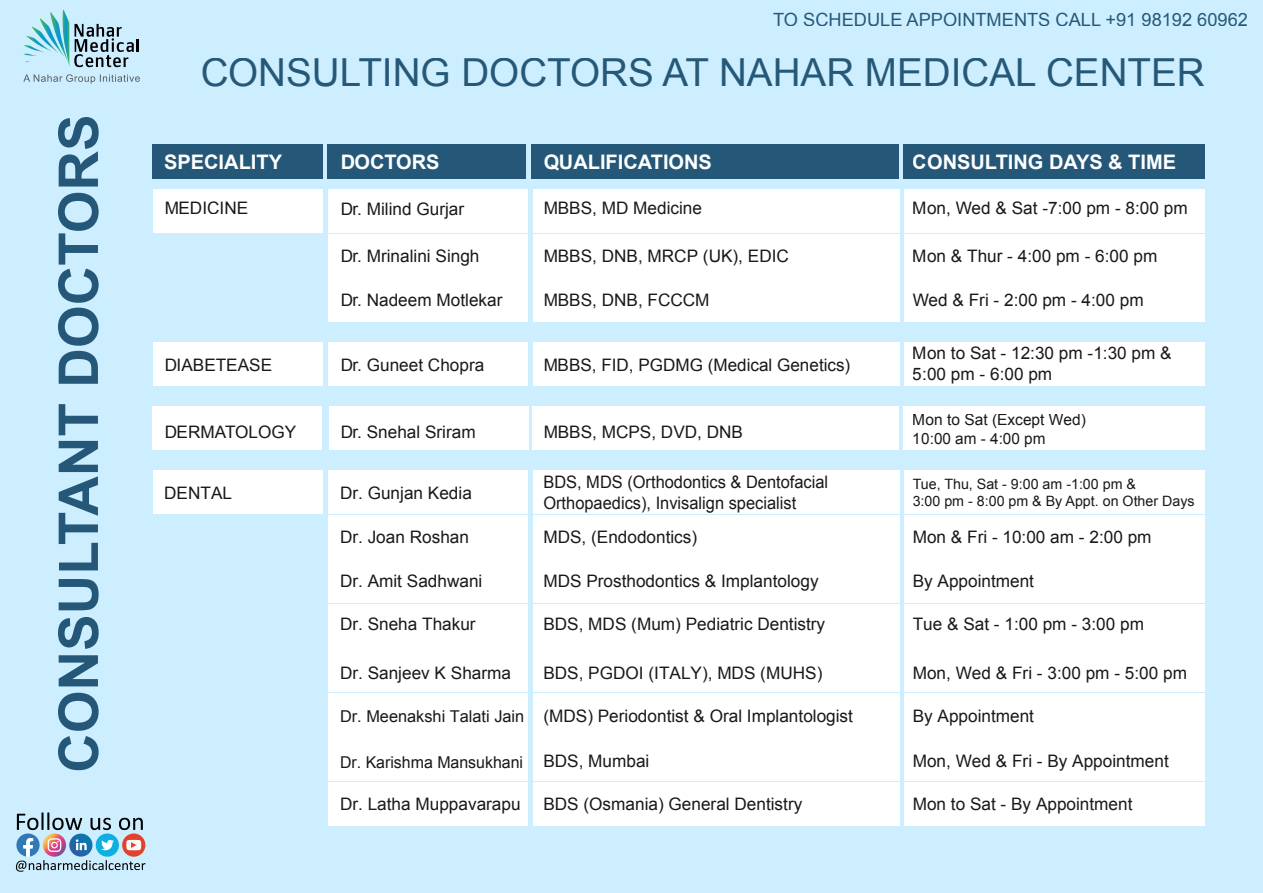
<style>
.page{position:relative;width:1263px;height:893px;background:#cef}
.page>*{position:absolute;margin:0;border:0;box-sizing:border-box;transform-origin:0 0}
.t1{font:700 54.9px "Arial";color:#083e60}
.t2{font:38.7px "Arial";color:#083e60}
.t3{font:700 19.95px "Arial";color:#fff}
.t4{font:18.3px "Arial";color:#083e60}
.t5{font:17.25px/20.7px "Arial";color:#1a1918}
.t6{font:17.25px/20.7px "Arial";color:#1a1918;scale:.96 1}
.t7{font:16.35px "Arial";color:#1a1918}
.t8{font:15.45px/18.6px "Arial";color:#1a1918}
.t9{font:14.25px/17.1px "Arial";color:#1a1918}
.s1{font-size:16.35px}
.s2{font-size:17.25px}
</style>
<div class="page">
<svg style="left:74px;top:24px;width:65px;height:43px"></svg>
<img style="left:62px;top:10px;width:7px;height:55px">
<img style="left:50px;top:12px;width:18px;height:51px">
<img style="left:40px;top:18px;width:25px;height:39px">
<img style="left:32px;top:27px;width:27px;height:27px">
<img style="left:26px;top:36px;width:26px;height:16px">
<img style="left:24px;top:45px;width:21px;height:8px">
<svg style="left:23px;top:54px;width:14px;height:8px"></svg>
<svg style="left:23px;top:74px;width:117px;height:10px"></svg>
<svg style="left:16px;top:812px;width:130px;height:60px"></svg>
<div style="left:153px;top:343px;width:169px;height:43px;background:#fff"></div>
<div style="left:329px;top:343px;width:199px;height:43px;background:#fff"></div>
<div style="left:533px;top:343px;width:367px;height:43px;background:#fff"></div>
<div style="left:904px;top:343px;width:301px;height:43px;background:#fff"></div>
<div style="left:153px;top:190px;width:169px;height:43px;background:#fff"></div>
<div style="left:329px;top:190px;width:199px;height:43px;background:#fff"></div>
<div style="left:329px;top:234px;width:199px;height:44px;background:#fff"></div>
<div style="left:329px;top:279px;width:199px;height:43px;background:#fff"></div>
<div style="left:533px;top:190px;width:367px;height:43px;background:#fff"></div>
<div style="left:533px;top:234px;width:367px;height:44px;background:#fff"></div>
<div style="left:533px;top:279px;width:367px;height:43px;background:#fff"></div>
<div style="left:904px;top:190px;width:301px;height:43px;background:#fff"></div>
<div style="left:904px;top:234px;width:301px;height:44px;background:#fff"></div>
<div style="left:904px;top:279px;width:301px;height:43px;background:#fff"></div>
<div style="left:152px;top:144px;width:170px;height:34px;background:#255878"></div>
<div style="left:328px;top:144px;width:198px;height:34px;background:#255878"></div>
<div style="left:531px;top:144px;width:368px;height:34px;background:#255878"></div>
<div style="left:904px;top:144px;width:301px;height:34px;background:#255878"></div>
<div style="left:152px;top:407px;width:170px;height:43px;background:#fff"></div>
<div style="left:329px;top:407px;width:199px;height:43px;background:#fff"></div>
<div style="left:532px;top:407px;width:367px;height:43px;background:#fff"></div>
<div style="left:904px;top:407px;width:301px;height:43px;background:#fff"></div>
<div style="left:153px;top:471px;width:169px;height:43px;background:#fff"></div>
<div style="left:329px;top:471px;width:199px;height:43px;background:#fff"></div>
<div style="left:329px;top:515px;width:199px;height:44px;background:#fff"></div>
<div style="left:329px;top:560px;width:199px;height:43px;background:#fff"></div>
<div style="left:533px;top:471px;width:367px;height:43px;background:#fff"></div>
<div style="left:533px;top:515px;width:367px;height:44px;background:#fff"></div>
<div style="left:533px;top:560px;width:367px;height:43px;background:#fff"></div>
<div style="left:904px;top:471px;width:301px;height:43px;background:#fff"></div>
<div style="left:904px;top:515px;width:301px;height:44px;background:#fff"></div>
<div style="left:904px;top:560px;width:301px;height:43px;background:#fff"></div>
<div style="left:329px;top:604px;width:199px;height:44px;background:#fff"></div>
<div style="left:533px;top:604px;width:367px;height:44px;background:#fff"></div>
<div style="left:904px;top:604px;width:301px;height:44px;background:#fff"></div>
<div style="left:329px;top:649px;width:199px;height:43px;background:#fff"></div>
<div style="left:533px;top:649px;width:367px;height:43px;background:#fff"></div>
<div style="left:904px;top:649px;width:301px;height:43px;background:#fff"></div>
<div style="left:329px;top:693px;width:199px;height:44px;background:#fff"></div>
<div style="left:533px;top:693px;width:367px;height:44px;background:#fff"></div>
<div style="left:904px;top:693px;width:301px;height:44px;background:#fff"></div>
<div style="left:329px;top:738px;width:199px;height:43px;background:#fff"></div>
<div style="left:533px;top:738px;width:367px;height:43px;background:#fff"></div>
<div style="left:904px;top:738px;width:301px;height:43px;background:#fff"></div>
<div style="left:329px;top:782px;width:199px;height:44px;background:#fff"></div>
<div style="left:533px;top:782px;width:367px;height:44px;background:#fff"></div>
<div style="left:904px;top:782px;width:301px;height:44px;background:#fff"></div>
<h1 class="t1" style="left:42px;top:773px;width:660px;rotate:-90deg">CONSULTANT DOCTORS</h1>
<p class="t4" style="left:773px;top:7px;width:476px">TO SCHEDULE APPOINTMENTS CALL +91 98192 60962</p>
<h2 class="t2" style="left:200px;top:47px;width:1006px">CONSULTING DOCTORS AT NAHAR MEDICAL CENTER</h2>
<p class="t3" style="left:164px;top:149px;width:119px">SPECIALITY</p>
<p class="t3" style="left:340px;top:149px;width:101px">DOCTORS</p>
<p class="t3" style="left:543px;top:149px;width:170px">QUALIFICATIONS</p>
<p class="t3" style="left:913px;top:149px;width:265px">CONSULTING DAYS &amp; TIME</p>
<p class="t5" style="left:164px;top:197px;width:86px">MEDICINE</p>
<p class="t5" style="left:340px;top:198px;width:126px">Dr. Milind Gurjar</p>
<p class="t5" style="left:340px;top:246px;width:141px">Dr. Mrinalini Singh</p>
<p class="t5" style="left:543px;top:197px;width:160px">MBBS, MD Medicine</p>
<p class="t5" style="left:543px;top:246px;width:247px">MBBS, DNB, MRCP (UK), EDIC</p>
<p class="t5" style="left:913px;top:197px;width:276px">Mon, Wed &amp; Sat -7:00 pm - 8:00 pm</p>
<p class="t5" style="left:913px;top:246px;width:246px">Mon &amp; Thur - 4:00 pm - 6:00 pm</p>
<p class="t5" style="left:340px;top:290px;width:164px">Dr. Nadeem Motlekar</p>
<p class="t5" style="left:543px;top:290px;width:168px">MBBS, DNB, FCCCM</p>
<p class="t5" style="left:913px;top:290px;width:232px">Wed &amp; Fri - 2:00 pm - 4:00 pm</p>
<p class="t5" style="left:164px;top:355px;width:109px">DIABETEASE</p>
<p class="t5" style="left:340px;top:355px;width:146px">Dr. Guneet Chopra</p>
<p class="t5" style="left:543px;top:355px;width:308px">MBBS, FID, PGDMG (Medical Genetics)</p>
<p class="t5" style="left:913px;top:343px;width:261px">Mon to Sat - 12:30 pm -1:30 pm &amp;<br>5:00 pm - 6:00 pm</p>
<p class="t5" style="left:164px;top:422px;width:134px">DERMATOLOGY</p>
<p class="t5" style="left:340px;top:422px;width:137px">Dr. Snehal Sriram</p>
<p class="t5" style="left:543px;top:422px;width:201px">MBBS, MCPS, DVD, DNB</p>
<p class="t8" style="left:913px;top:411px;width:175px">Mon to Sat (Except Wed)<br>10:00 am - 4:00 pm</p>
<p class="t5" style="left:164px;top:483px;width:69px">DENTAL</p>
<p class="t5" style="left:340px;top:483px;width:133px">Dr. Gunjan Kedia</p>
<p class="t6" style="left:543px;top:472px;width:298px">BDS, MDS (Orthodontics &amp; Dentofacial<br>Orthopaedics), Invisalign specialist</p>
<p class="t9" style="left:913px;top:476px;width:283px">Tue, Thu, Sat - 9:00 am -1:00 pm &amp;<br>3:00 pm - 8:00 pm &amp; By Appt. on Other Days</p>
<p class="t5" style="left:340px;top:527px;width:131px">Dr. Joan Roshan</p>
<p class="t5" style="left:543px;top:527px;width:155px">MDS, (Endodontics)</p>
<p class="t5" style="left:913px;top:527px;width:240px">Mon &amp; Fri - 10:00 am - 2:00 pm</p>
<p class="t5" style="left:340px;top:571px;width:144px">Dr. Amit Sadhwani</p>
<p class="t5" style="left:543px;top:571px;width:277px">MDS Prosthodontics &amp; Implantology</p>
<p class="t5" style="left:913px;top:571px;width:123px">By Appointment</p>
<p class="t5" style="left:340px;top:613px;width:137px">Dr. Sneha Thakur</p>
<p class="t5" style="left:543px;top:613px;width:283px">BDS, MDS (Mum) Pediatric Dentistry</p>
<p class="t5" style="left:913px;top:613px;width:233px">Tue &amp; Sat - 1:00 pm - 3:00 pm</p>
<p class="t5" style="left:340px;top:662px;width:173px">Dr. Sanjeev K Sharma</p>
<p class="t5" style="left:543px;top:662px;width:280px">BDS, PGDOI (ITALY), MDS (MUHS)</p>
<p class="t5" style="left:913px;top:662px;width:276px">Mon, Wed &amp; Fri - 3:00 pm - 5:00 pm</p>
<p class="t5" style="left:340px;top:706px;width:514px"><span class="s1">Dr. Meenakshi Talati Jain</span> (MDS) Periodontist &amp; Oral Implantologist</p>
<p class="t5" style="left:913px;top:706px;width:123px">By Appointment</p>
<p class="t7" style="left:340px;top:751px;width:311px">Dr. Karishma Mansukhani <span class="s2">BDS, Mumbai</span></p>
<p class="t5" style="left:913px;top:751px;width:258px">Mon, Wed &amp; Fri - By Appointment</p>
<p class="t5" style="left:340px;top:794px;width:182px">Dr. Latha Muppavarapu</p>
<p class="t5" style="left:543px;top:794px;width:260px">BDS (Osmania) General Dentistry</p>
<p class="t5" style="left:913px;top:794px;width:221px">Mon to Sat - By Appointment</p>
</div>
